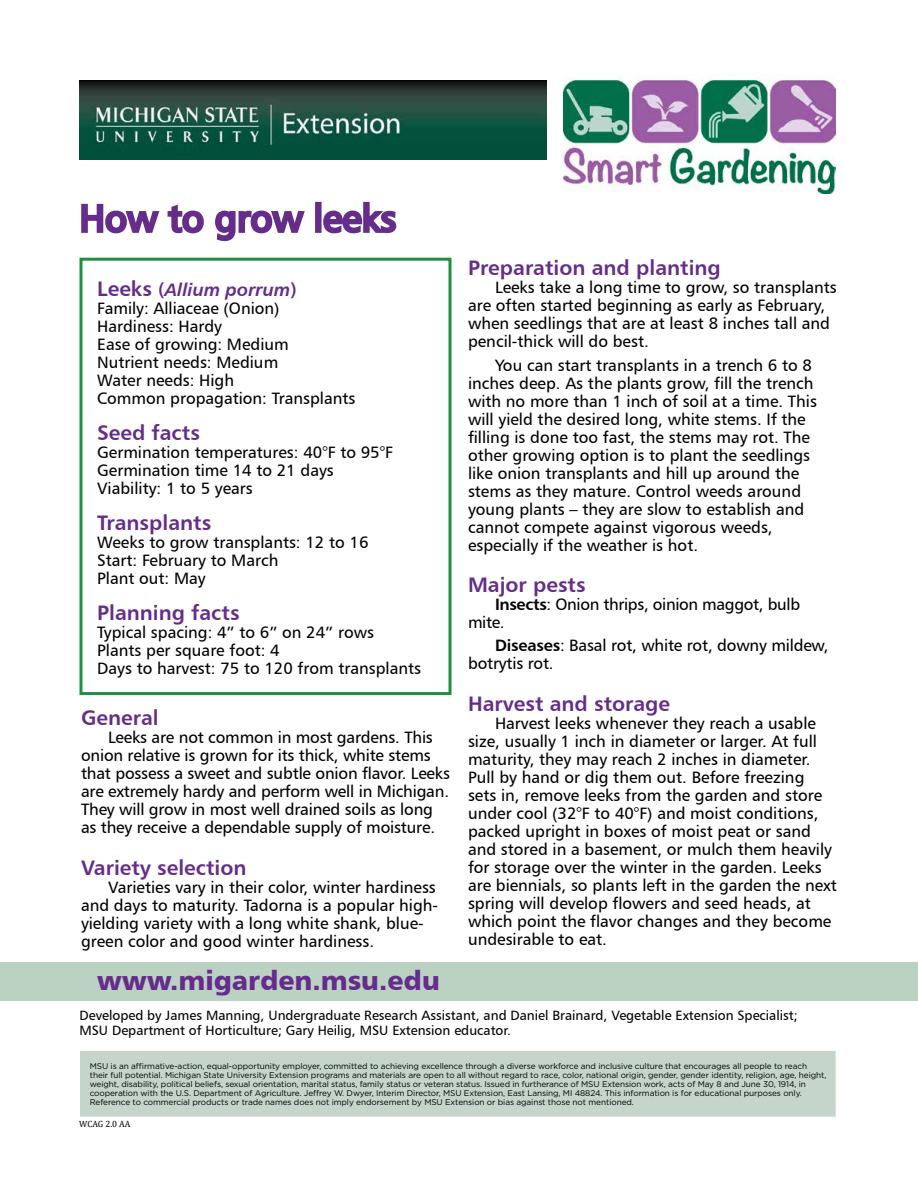
<style>
.page{position:relative;width:918px;height:1188px;background:#fff}
.page>*{position:absolute;margin:0;border:0;box-sizing:border-box;transform-origin:0 0}
.t1{font:37.5px "Humanist 777 BT Roman B";color:#652c8b}
.t2{font:27px "Humanist 777 BT Black B";color:#652c8b}
.Header_3{font:21px "Humanist 777 BT Bold B";color:#652c8b}
.Header_2{font:18px "Humanist 777 BT Bold Italic B";color:#652c8b}
.Paragraph{font:16.5px/18px "Humanist 777 BT Roman B";color:#000}
.Paragraph_-_list{font:16.5px "Humanist 777 BT Roman B";color:#000}
.Paragraph-2{font:16.5px/18px "Humanist 777 BT Roman B";letter-spacing:-.02em;color:#000}
.Bullets{font:13.5px/15px "Humanist 777 BT Roman B";color:#000}
.t3{font:9px "Cambria";letter-spacing:-.01em;color:#000}
.t4{font:8.25px/9px "Gotham";letter-spacing:-.01em;color:#000}
.s1{font-family:"Humanist 777 BT Bold B";font-size:21px}
.s2{font-family:"Humanist 777 BT Bold B"}
</style>
<div class="page">
<div style="left:80px;top:258px;width:372px;height:437px;border:3px solid #208f45"></div>
<img style="left:563px;top:76px;width:273px;height:118px">
<svg style="left:80px;top:203px;width:126px;height:70px"></svg>
<svg style="left:213px;top:210px;width:94px;height:52px"></svg>
<div style="left:315px;top:202px;width:7px;height:31px;border:3px solid #652c8b"></div>
<svg style="left:321px;top:201px;width:76px;height:33px"></svg>
<img style="left:80px;top:81px;width:466px;height:78px">
<div style="left:0;top:962px;width:918px;height:39px;background:#bbd2c3"></div>
<div style="left:69px;top:968px;width:537px;height:28px;background:#bbd2c3"></div>
<div style="left:68px;top:968px;width:539px;height:29px;border:2px solid #bbd2c2"></div>
<div style="left:80px;top:1051px;width:756px;height:66px;background:#c5d5ca;border:2px solid #c5d5ca"></div>
<p class="t1" style="left:80px;top:195px;width:318px">How to grow leeks</p>
<p class="Header_2" style="left:97px;top:278px;width:201px"><span class="s1">Leeks</span> <span class="s2">(</span>Allium porrum<span class="s2">)</span></p>
<p class="Paragraph_-_list" style="left:97px;top:298px;width:184px">Family: Alliaceae (Onion)</p>
<p class="Paragraph_-_list" style="left:97px;top:316px;width:126px">Hardiness: Hardy</p>
<p class="Paragraph_-_list" style="left:97px;top:334px;width:193px">Ease of growing: Medium</p>
<p class="Paragraph_-_list" style="left:97px;top:352px;width:183px">Nutrient needs: Medium</p>
<p class="Paragraph_-_list" style="left:97px;top:370px;width:138px">Water needs: High</p>
<p class="Paragraph_-_list" style="left:97px;top:388px;width:260px">Common propagation: Transplants</p>
<p class="Header_3" style="left:97px;top:419px;width:104px">Seed facts</p>
<p class="Paragraph_-_list" style="left:97px;top:442px;width:297px">Germination temperatures: 40°F to 95°F</p>
<p class="Paragraph_-_list" style="left:97px;top:460px;width:238px">Germination time 14 to 21 days</p>
<p class="Paragraph_-_list" style="left:97px;top:478px;width:157px">Viability: 1 to 5 years</p>
<p class="Header_3" style="left:97px;top:509px;width:116px">Transplants</p>
<p class="Paragraph_-_list" style="left:97px;top:532px;width:273px">Weeks to grow transplants: 12 to 16</p>
<p class="Paragraph_-_list" style="left:97px;top:550px;width:183px">Start: February to March</p>
<p class="Paragraph_-_list" style="left:97px;top:568px;width:110px">Plant out: May</p>
<p class="Header_3" style="left:97px;top:599px;width:144px">Planning facts</p>
<p class="Paragraph_-_list" style="left:97px;top:622px;width:278px">Typical spacing: 4” to 6” on 24” rows</p>
<p class="Paragraph_-_list" style="left:97px;top:640px;width:184px">Plants per square foot: 4</p>
<p class="Paragraph_-_list" style="left:97px;top:658px;width:325px">Days to harvest: 75 to 120 from transplants</p>
<p class="Header_3" style="left:81px;top:705px;width:79px">General</p>
<p class="Paragraph" style="left:81px;top:728px;width:371px;text-indent:27px">Leeks are not common in most gardens. This onion relative is grown for its thick, white stems that possess a sweet and subtle onion flavor. Leeks are extremely hardy and perform well in Michigan.<br>They will grow in most well drained soils as long as they receive a dependable supply of moisture.</p>
<p class="Header_3" style="left:81px;top:854px;width:167px">Variety selection</p>
<p class="Paragraph" style="left:81px;top:878px;width:359px;text-indent:27px">Varieties vary in their color, winter hardiness and days to maturity. Tadorna is a popular high&shy;yielding variety with a long white shank, blue&shy;green color and good winter hardiness.</p>
<h2 class="t2" style="left:97px;top:963px;width:345px">www.migarden.msu.edu</h2>
<p class="Header_3" style="left:468px;top:255px;width:254px">Preparation and planting</p>
<p class="Paragraph" style="left:468px;top:278px;width:370px;text-indent:27px">Leeks take a long time to grow, so transplants are often started beginning as early as February, when seedlings that are at least 8 inches tall and pencil-thick will do best.</p>
<p class="Paragraph" style="left:468px;top:355px;width:351px;text-indent:27px">You can start transplants in a trench 6 to 8 inches deep. As the plants grow, fill the trench with no more than 1 inch of soil at a time. This will yield the desired long, white stems. If the filling is done too fast, the stems may rot. The other growing option is to plant the seedlings like onion transplants and hill up around the stems as they mature. Control weeds around young plants – they are slow to establish and cannot compete against vigorous weeds, especially if the weather is hot.</p>
<p class="Header_3" style="left:468px;top:571px;width:119px">Major pests</p>
<p class="Paragraph-2" style="left:468px;top:595px;width:334px;text-indent:27px"><span class="s2">Insects</span>: Onion thrips, oinion maggot, bulb mite.</p>
<p class="Paragraph" style="left:468px;top:636px;width:362px;text-indent:27px"><span class="s2">Diseases</span>: Basal rot, white rot, downy mildew, botrytis rot.</p>
<p class="Header_3" style="left:468px;top:690px;width:204px">Harvest and storage</p>
<p class="Paragraph" style="left:468px;top:714px;width:370px;text-indent:27px">Harvest leeks whenever they reach a usable size, usually 1 inch in diameter or larger. At full maturity, they may reach 2 inches in diameter.<br>Pull by hand or dig them out. Before freezing<br>sets in, remove leeks from the garden and store under cool (32°F to 40°F) and moist conditions, packed upright in boxes of moist peat or sand and stored in a basement, or mulch them heavily for storage over the winter in the garden. Leeks are biennials, so plants left in the garden the next spring will develop flowers and seed heads, at which point the flavor changes and they become undesirable to eat.</p>
<p class="Bullets" style="left:80px;top:1008px;width:720px">Developed by James Manning, Undergraduate Research Assistant, and Daniel Brainard, Vegetable Extension Specialist;<br>MSU Department of Horticulture; Gary Heilig, MSU Extension educator.</p>
<p class="t4" style="left:90px;top:1061px;width:738px">MSU is an affirmative-action, equal-opportunity employer, committed to achieving excellence through a diverse workforce and inclusive culture that encourages all people to reach their full potential. Michigan State University Extension programs and materials are open to all without regard to race, color, national origin, gender, gender identity, religion, age, height, weight, disability, political beliefs, sexual orientation, marital status, family status or veteran status. Issued in furtherance of MSU Extension work, acts of May 8 and June 30, 1914, in cooperation with the U.S. Department of Agriculture. Jeffrey W. Dwyer, Interim Director, MSU Extension, East Lansing, MI 48824. This information is for educational purposes only.<br>Reference to commercial products or trade names does not imply endorsement by MSU Extension or bias against those not mentioned.</p>
<p class="t3" style="left:79px;top:1119px;width:53px">WCAG 2.0 AA</p>
</div>
